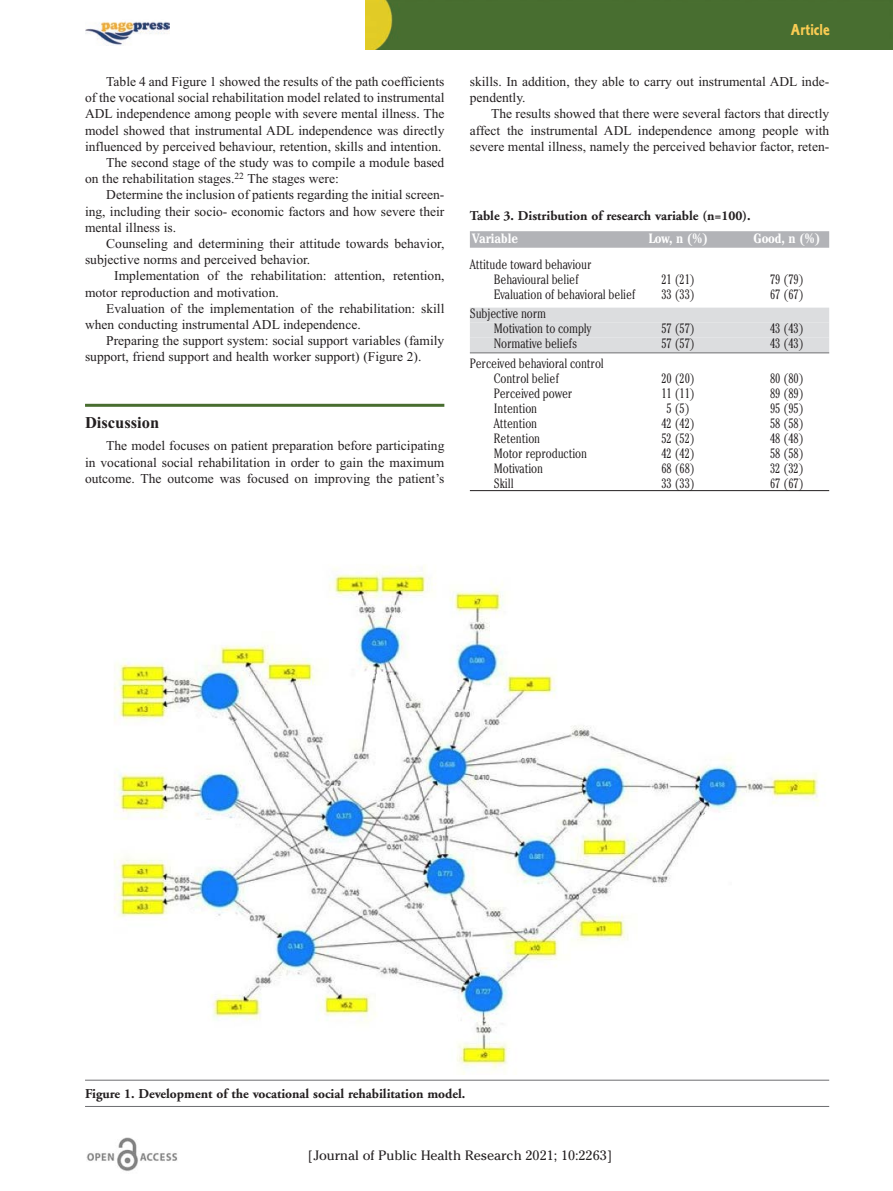
<style>
.page{position:relative;width:893px;height:1191px;background:#fff}
.page>*{position:absolute;margin:0;border:0;box-sizing:border-box;transform-origin:0 0}
.t1{font:700 16.5px "Times New Roman";color:#231f20}
.t2{font:16.5px "Corinthian Bold Condensed Plain";color:#f9cc53}
.t3{font:13.5px/16.2px "Times New Roman";color:#231f20;text-align:justify}
.t4{font:300 condensed 13.5px/15px "Cheltenham";letter-spacing:-.01em;color:#231f20}
.t5{font:700 13.5px "Adobe Garamond";color:#231f20}
.t6{font:13.5px "Cheltenham";color:#231f20}
.t7{font:700 condensed 13.5px "Cheltenham";letter-spacing:-.01em;color:#fff}
</style>
<div class="page">
<hr style="left:85px;top:404px;width:359px;height:3px;background:#486d30">
<img style="left:86px;top:1137px;width:92px;height:35px">
<div style="left:366px;top:0;width:527px;height:49px;background:#486e30"></div>
<img style="left:86px;top:21px;width:84px;height:25px">
<div style="left:470px;top:231px;width:359px;height:17px;background:#b2b3b7"></div>
<div style="left:470px;top:308px;width:359px;height:15px;background:#dcdddf"></div>
<div style="left:470px;top:323px;width:359px;height:15px;background:#dcdddf"></div>
<div style="left:470px;top:338px;width:359px;height:15px;background:#dcdddf"></div>
<hr style="left:470px;top:352px;width:359px;height:1px;background:#6c6d70">
<hr style="left:470px;top:490px;width:359px;height:1px;background:#231f20">
<hr style="left:85px;top:1079px;width:744px;height:1px;background:#6c6d70">
<hr style="left:85px;top:1106px;width:744px;height:1px;background:#6c6d70">
<img style="left:114px;top:565px;width:706px;height:509px">
<p class="t3" style="left:106px;top:73px;width:340px">Table 4 and Figure 1 showed the results of the path coefficients</p>
<p class="t3" style="left:85px;top:89px;width:361px">of the vocational social rehabilitation model related to instrumental</p>
<p class="t3" style="left:85px;top:106px;width:361px">ADL independence among people with severe mental illness. The</p>
<p class="t3" style="left:85px;top:122px;width:361px">model showed that instrumental ADL independence was directly</p>
<p class="t3" style="left:85px;top:138px;width:358px">influenced by perceived behaviour, retention, skills and intention.</p>
<p class="t3" style="left:106px;top:154px;width:340px">The second stage of the study was to compile a module based</p>
<p class="t3" style="left:85px;top:170px;width:255px">on the rehabilitation stages.<sup>22</sup> The stages were:</p>
<p class="t3" style="left:106px;top:187px;width:340px">Determine the inclusion of patients regarding the initial screen-</p>
<p class="t3" style="left:85px;top:203px;width:361px">ing, including their socio- economic factors and how severe their</p>
<p class="t3" style="left:85px;top:219px;width:93px">mental illness is.</p>
<p class="t3" style="left:106px;top:235px;width:340px">Counseling and determining their attitude towards behavior,</p>
<p class="t3" style="left:85px;top:251px;width:227px">subjective norms and perceived behavior.</p>
<p class="t3" style="left:114px;top:268px;width:332px">Implementation of the rehabilitation: attention, retention,</p>
<p class="t3" style="left:85px;top:284px;width:195px">motor reproduction and motivation.</p>
<p class="t3" style="left:106px;top:300px;width:340px">Evaluation of the implementation of the rehabilitation: skill</p>
<p class="t3" style="left:85px;top:316px;width:277px">when conducting instrumental ADL independence.</p>
<p class="t3" style="left:106px;top:332px;width:340px">Preparing the support system: social support variables (family</p>
<p class="t3" style="left:85px;top:349px;width:338px">support, friend support and health worker support) (Figure 2).</p>
<p class="t1" style="left:85px;top:413px;width:76px">Discussion</p>
<p class="t3" style="left:85px;top:437px;width:361px;text-indent:21px">The model focuses on patient preparation before participating in vocational social rehabilitation in order to gain the maximum outcome. The outcome was focused on improving the patient’s</p>
<p class="t2" style="left:791px;top:24px;width:40px">Article</p>
<p class="t3" style="left:470px;top:73px;width:361px">skills. In addition, they able to carry out instrumental ADL inde&shy;pendently.</p>
<p class="t3" style="left:470px;top:106px;width:361px;text-indent:21px">The results showed that there were several factors that directly affect the instrumental ADL independence among people with severe mental illness, namely the perceived behavior factor, reten-</p>
<p class="t5" style="left:470px;top:210px;width:282px">Table 3. Distribution of research variable (n=100).</p>
<p class="t7" style="left:472px;top:234px;width:48px">Variable</p>
<p class="t7" style="left:648px;top:234px;width:61px">Low, n (%)</p>
<p class="t7" style="left:754px;top:234px;width:68px">Good, n (%)</p>
<p class="t4" style="left:494px;top:258px;width:99px;text-indent:-24px">Attitude toward behaviour<br>Behavioural belief</p>
<p class="t4" style="left:661px;top:273px;width:35px">21 (21)</p>
<p class="t4" style="left:770px;top:273px;width:35px">79 (79)</p>
<p class="t4" style="left:494px;top:288px;width:143px">Evaluation of behavioral belief</p>
<p class="t4" style="left:661px;top:288px;width:35px">33 (33)</p>
<p class="t4" style="left:770px;top:288px;width:35px">67 (67)</p>
<p class="t4" style="left:494px;top:307px;width:99px;text-indent:-24px">Subjective norm<br>Motivation to comply</p>
<p class="t4" style="left:661px;top:322px;width:35px">57 (57)</p>
<p class="t4" style="left:770px;top:322px;width:35px">43 (43)</p>
<p class="t4" style="left:494px;top:337px;width:85px">Normative beliefs</p>
<p class="t4" style="left:661px;top:337px;width:35px">57 (57)</p>
<p class="t4" style="left:770px;top:337px;width:35px">43 (43)</p>
<p class="t4" style="left:494px;top:357px;width:112px;text-indent:-24px">Perceived behavioral control<br>Control belief</p>
<p class="t4" style="left:661px;top:372px;width:35px">20 (20)</p>
<p class="t4" style="left:770px;top:372px;width:35px">80 (80)</p>
<p class="t4" style="left:494px;top:387px;width:80px">Perceived power</p>
<p class="t4" style="left:661px;top:387px;width:35px">11 (11)</p>
<p class="t4" style="left:770px;top:387px;width:35px">89 (89)</p>
<p class="t4" style="left:494px;top:402px;width:45px">Intention</p>
<p class="t4" style="left:666px;top:402px;width:25px">5 (5)</p>
<p class="t4" style="left:770px;top:402px;width:35px">95 (95)</p>
<p class="t4" style="left:494px;top:417px;width:45px">Attention</p>
<p class="t4" style="left:661px;top:417px;width:35px">42 (42)</p>
<p class="t4" style="left:770px;top:417px;width:35px">58 (58)</p>
<p class="t4" style="left:494px;top:432px;width:48px">Retention</p>
<p class="t4" style="left:661px;top:432px;width:35px">52 (52)</p>
<p class="t4" style="left:770px;top:432px;width:35px">48 (48)</p>
<p class="t4" style="left:494px;top:447px;width:95px">Motor reproduction</p>
<p class="t4" style="left:661px;top:447px;width:35px">42 (42)</p>
<p class="t4" style="left:770px;top:447px;width:35px">58 (58)</p>
<p class="t4" style="left:494px;top:462px;width:51px">Motivation</p>
<p class="t4" style="left:661px;top:462px;width:35px">68 (68)</p>
<p class="t4" style="left:770px;top:462px;width:35px">32 (32)</p>
<p class="t4" style="left:494px;top:477px;width:21px">Skill</p>
<p class="t4" style="left:661px;top:477px;width:35px">33 (33)</p>
<p class="t4" style="left:770px;top:477px;width:35px">67 (67)</p>
<p class="t5" style="left:85px;top:1088px;width:382px">Figure 1. Development of the vocational social rehabilitation model.</p>
<p class="t6" style="left:308px;top:1147px;width:306px">[Journal of Public Health Research 2021; 10:2263]</p>
</div>
